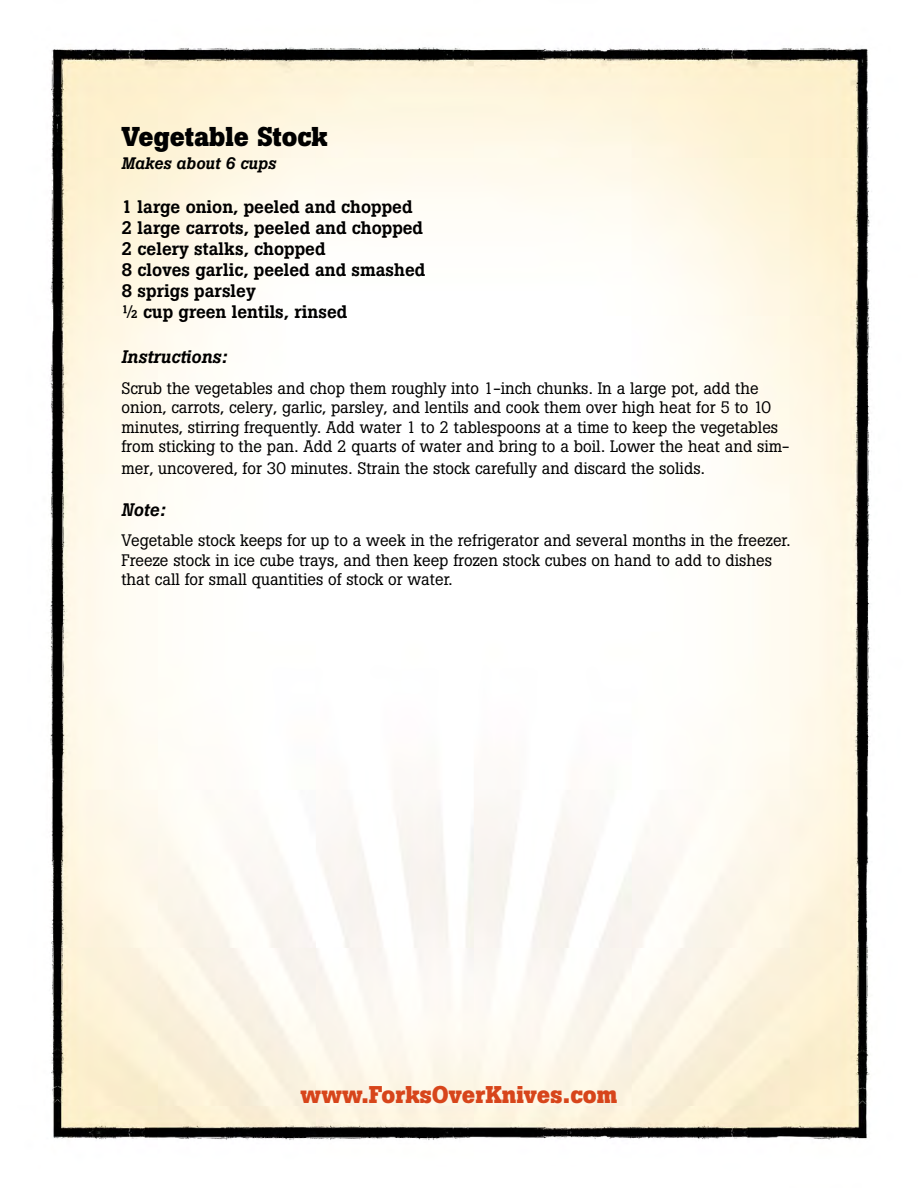
<style>
.page{position:relative;width:918px;height:1188px;background:#fff}
.page>*{position:absolute;margin:0;border:0;box-sizing:border-box;transform-origin:0 0}
.t1{font:700 27px "Boton";color:#000}
.t2{font:700 24px "Boton";color:#d7451b}
.t3{font:500 18px/21px "Boton";color:#000}
.t4{font:italic 500 18px "Boton";color:#000}
.t5{font:16.5px/19.5px "Boton";color:#000}
.t6{font:italic 500 16.5px "Boton";color:#000}
</style>
<div class="page">
<img style="left:50px;top:47px;width:822px;height:1093px">
<h1 class="t1" style="left:122px;top:121px;width:208px">Vegetable Stock</h1>
<p class="t6" style="left:122px;top:153px;width:156px">Makes about 6 cups</p>
<p class="t3" style="left:122px;top:196px;width:305px">1 large onion, peeled and chopped<br>2 large carrots, peeled and chopped<br>2 celery stalks, chopped<br>8 cloves garlic, peeled and smashed<br>8 sprigs parsley<br>½ cup green lentils, rinsed</p>
<p class="t4" style="left:122px;top:347px;width:107px">Instructions:</p>
<p class="t5" style="left:121px;top:378px;width:669px">Scrub the vegetables and chop them roughly into 1-inch chunks. In a large pot, add the onion, carrots, celery, garlic, parsley, and lentils and cook them over high heat for 5 to 10 minutes, stirring frequently. Add water 1 to 2 tablespoons at a time to keep the vegetables from sticking to the pan. Add 2 quarts of water and bring to a boil. Lower the heat and sim-</p>
<p class="t5" style="left:121px;top:458px;width:585px">mer, uncovered, for 30 minutes. Strain the stock carefully and discard the solids.</p>
<p class="t4" style="left:122px;top:499px;width:45px">Note:</p>
<p class="t5" style="left:121px;top:531px;width:671px">Vegetable stock keeps for up to a week in the refrigerator and several months in the freezer.<br>Freeze stock in ice cube trays, and then keep frozen stock cubes on hand to add to dishes that call for small quantities of stock or water.</p>
<h2 class="t2" style="left:301px;top:1081px;width:318px">www.ForksOverKnives.com</h2>
</div>
